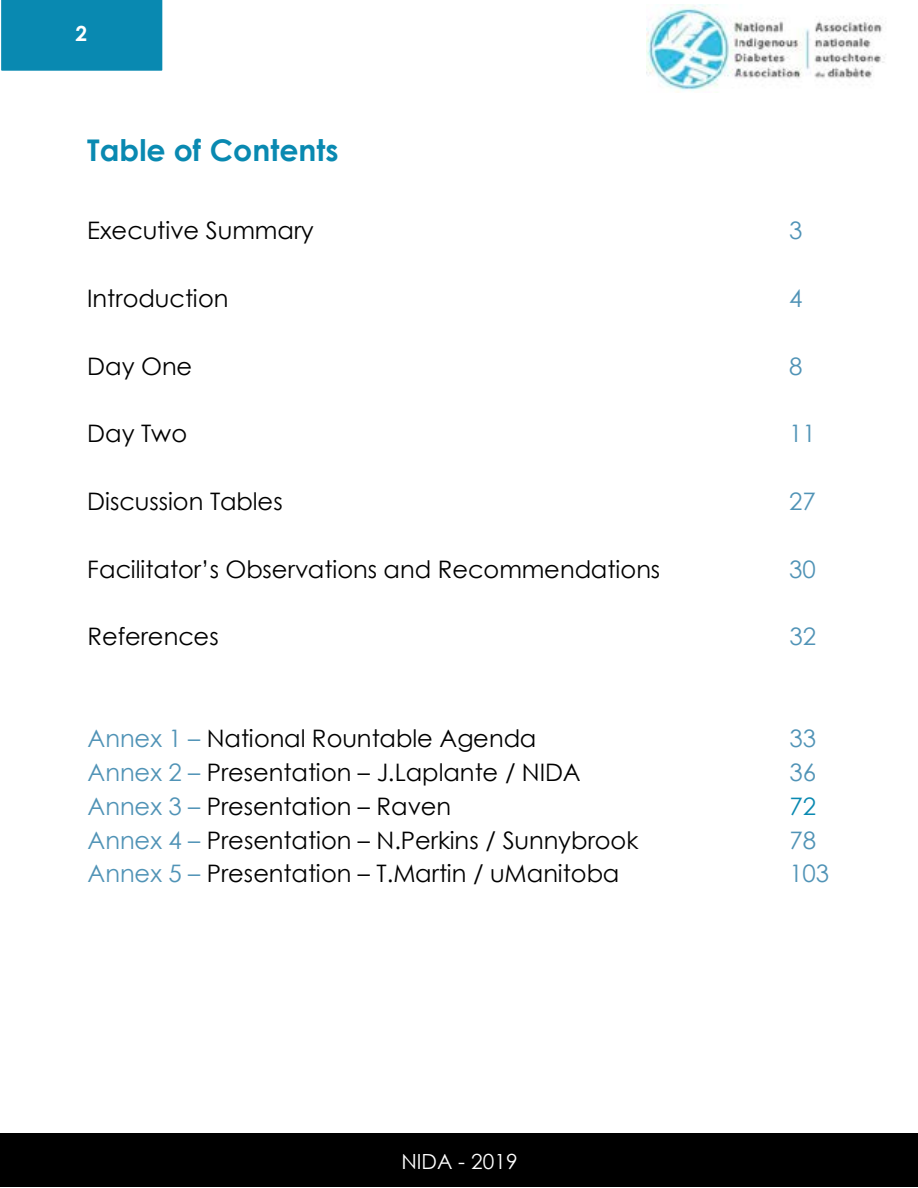
<style>
.page{position:relative;width:918px;height:1188px;background:#fff}
.page>*{position:absolute;margin:0;border:0;box-sizing:border-box;transform-origin:0 0}
.t1{font:700 29.85px "Century Gothic";color:#0989b1}
.t2{font:24.15px "Century Gothic";color:#000}
.t3{font:24.15px "Century Gothic";color:#5093b6}
.t4{font:24.15px "Century Gothic";color:#0989b1}
.t5{font:20.85px "Century Gothic";color:#fff}
.t6{font:700 20.85px "Century Gothic";color:#fff}
.s1{color:#5093b6}
</style>
<div class="page">
<div style="left:0;top:1133px;width:917px;height:54px;background:#000"></div>
<div style="left:2px;top:0;width:160px;height:70px;background:#0989b1"></div>
<div style="left:2px;top:0;width:160px;height:71px;border:2px solid #0989b1"></div>
<img style="left:647px;top:5px;width:239px;height:88px">
<p class="t6" style="left:76px;top:18px;width:13px">2</p>
<p class="t1" style="left:87px;top:127px;width:253px">Table of Contents</p>
<p class="t2" style="left:87px;top:214px;width:228px">Executive Summary</p>
<p class="t3" style="left:789px;top:214px;width:15px">3</p>
<p class="t2" style="left:87px;top:281px;width:143px">Introduction</p>
<p class="t3" style="left:789px;top:281px;width:15px">4</p>
<p class="t2" style="left:87px;top:349px;width:106px">Day One</p>
<p class="t3" style="left:789px;top:349px;width:15px">8</p>
<p class="t2" style="left:87px;top:417px;width:102px">Day Two</p>
<p class="t3" style="left:789px;top:417px;width:28px">11</p>
<p class="t2" style="left:87px;top:485px;width:197px">Discussion Tables</p>
<p class="t3" style="left:789px;top:485px;width:28px">27</p>
<p class="t2" style="left:87px;top:552px;width:574px">Facilitator’s Observations and Recommendations</p>
<p class="t3" style="left:789px;top:552px;width:28px">30</p>
<p class="t2" style="left:87px;top:620px;width:133px">References</p>
<p class="t3" style="left:789px;top:620px;width:28px">32</p>
<p class="t2" style="left:87px;top:721px;width:451px"><span class="s1">Annex 1 –</span> National Rountable Agenda</p>
<p class="t3" style="left:789px;top:721px;width:28px">33</p>
<p class="t2" style="left:87px;top:755px;width:495px"><span class="s1">Annex 2 –</span> Presentation – J.Laplante / NIDA</p>
<p class="t3" style="left:789px;top:755px;width:28px">36</p>
<p class="t2" style="left:87px;top:789px;width:365px"><span class="s1">Annex 3 –</span> Presentation – Raven</p>
<p class="t4" style="left:789px;top:789px;width:28px">72</p>
<p class="t2" style="left:87px;top:823px;width:553px"><span class="s1">Annex 4 –</span> Presentation – N.Perkins / Sunnybrook</p>
<p class="t3" style="left:789px;top:823px;width:28px">78</p>
<p class="t2" style="left:87px;top:857px;width:533px"><span class="s1">Annex 5 –</span> Presentation – T.Martin / uManitoba</p>
<p class="t3" style="left:789px;top:857px;width:41px">103</p>
<p class="t5" style="left:401px;top:1147px;width:118px">NIDA - 2019</p>
</div>
